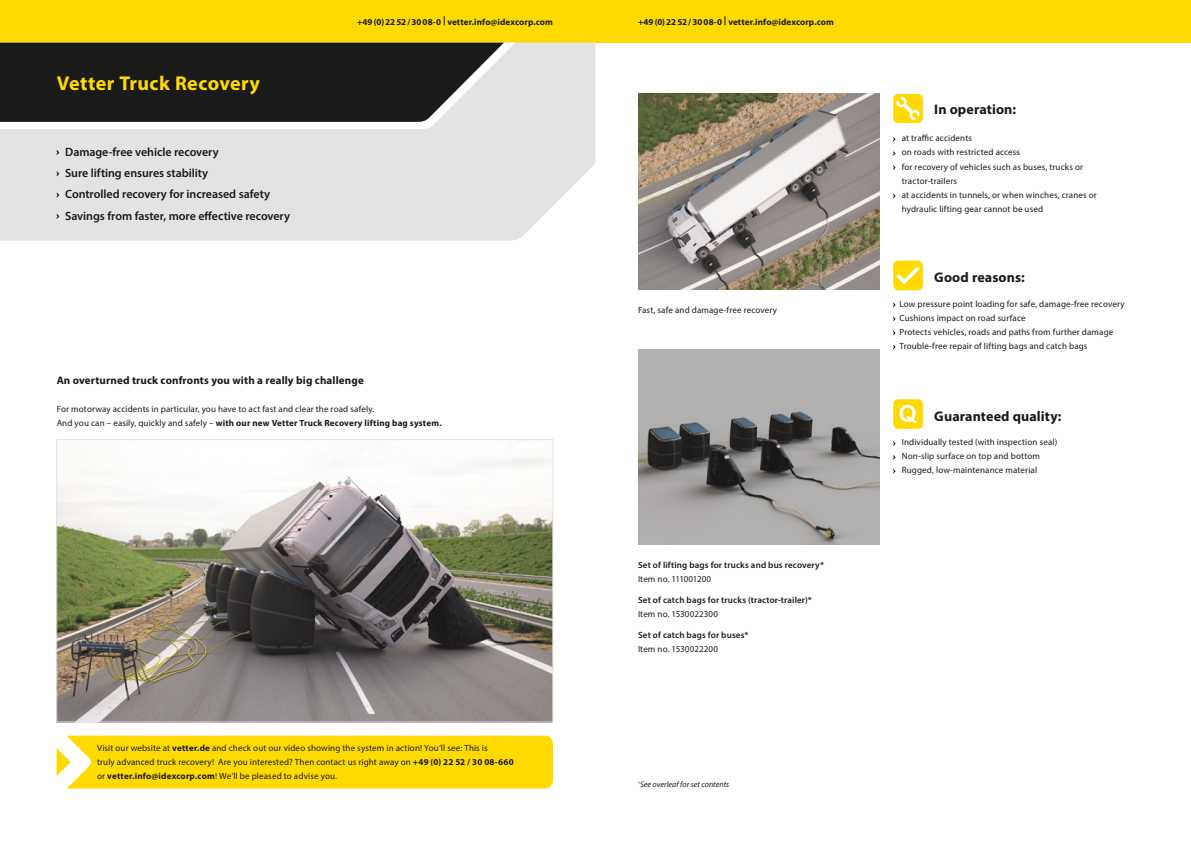
<style>
.page{position:relative;width:1191px;height:842px;background:#fff}
.page>*{position:absolute;margin:0;border:0;box-sizing:border-box;transform-origin:0 0}
.t1{font:700 20px "Myriad Pro";letter-spacing:.02em;color:#ffda00}
.t2{font:700 14px "Myriad Pro";letter-spacing:.01em;color:#1a1a18}
.t3{font:600 12px/21.3px "Myriad Pro";letter-spacing:-.005em;color:#1a1a18}
.t4{font:700 11px "Myriad Pro";letter-spacing:.01em;color:#1a1a18}
.t5{font:9px/14px "Myriad Pro";letter-spacing:.015em;color:#1a1a18}
.t6{font:600 9px "Myriad Pro";letter-spacing:.015em;color:#1a1a18}
.t7{font:700 9px "Myriad Pro";letter-spacing:.01em;color:#1a1a18}
.t8{font:italic 8px "Myriad Pro";letter-spacing:.005em;color:#1a1a18}
.s1{font-weight:700}
</style>
<div class="page">
<div style="left:0;top:0;width:1191px;height:43px;background:#ffda00"></div>
<div style="left:0;top:43px;width:595px;height:198px;background:#e3e3e3"></div>
<svg style="left:0;top:43px;width:515px;height:86px"></svg>
<svg style="left:0;top:43px;width:504px;height:79px;background:#292927"></svg>
<img style="left:59px;top:458px;width:492px;height:262px">
<div style="left:57px;top:439px;width:496px;height:283px;border:1px solid #e3e3e3"></div>
<img style="left:638px;top:349px;width:241px;height:195px">
<img style="left:638px;top:94px;width:241px;height:195px">
<div style="left:57px;top:736px;width:496px;height:52px;background:#ffda00"></div>
<svg style="left:893px;top:94px;width:30px;height:29px"></svg>
<svg style="left:893px;top:261px;width:30px;height:29px"></svg>
<svg style="left:893px;top:399px;width:30px;height:30px"></svg>
<svg style="left:57px;top:192px;width:2px;height:6px"></svg>
<h1 class="t1" style="left:57px;top:70px;width:205px">Vetter Truck Recovery</h1>
<h3 class="t3" style="left:65px;top:141px;width:226px">Damage-free vehicle recovery<br>Sure lifting ensures stability<br>Controlled recovery for increased safety Savings from faster, more effective recovery</h3>
<p class="t7" style="left:357px;top:16px;width:197px">+49(0)2252/3008-0 | vetter.info@idexcorp.com</p>
<p class="t7" style="left:638px;top:16px;width:197px">+49(0)2252/3008-0 | vetter.info@idexcorp.com</p>
<p class="t5" style="left:638px;top:303px;width:141px">Fast, safe and damage-free recovery</p>
<p class="t4" style="left:57px;top:373px;width:308px">An overturned truck confronts you with a really big challenge</p>
<p class="t5" style="left:57px;top:402px;width:386px">For motorway accidents in particular, you have to act fast and clear the road safely.<br>And you can – easily, quickly and safely – <span class="s1">with our new Vetter Truck Recovery lifting bag system.</span></p>
<p class="t5" style="left:97px;top:741px;width:418px">Visit our website at <span class="s1">vetter.de</span> and check out our video showing the system in action! You‘ll see: This is<br>truly advanced truck recovery! Are you interested? Then contact us right away on <span class="s1">+49 (0) 22 52 / 30 08-660 </span>or <span class="s1">vetter.info@idexcorp.com</span>! We‘ll be pleased to advise you.</p>
<p class="t6" style="left:638px;top:559px;width:187px">Set of lifting bags for trucks and bus recovery*</p>
<p class="t5" style="left:638px;top:572px;width:75px">Item no. 111001200</p>
<p class="t6" style="left:638px;top:594px;width:175px">Set of catch bags for trucks (tractor-trailer)*</p>
<p class="t5" style="left:638px;top:607px;width:81px">Item no. 1530022300</p>
<p class="t6" style="left:638px;top:629px;width:112px">Set of catch bags for buses*</p>
<p class="t5" style="left:638px;top:642px;width:81px">Item no. 1530022200</p>
<p class="t8" style="left:638px;top:780px;width:93px"><sup>*</sup>See overleaf for set contents</p>
<h2 class="t2" style="left:934px;top:100px;width:83px">In operation:</h2>
<p class="t5" style="left:901px;top:131px;width:197px">at traffic accidents<br>on roads with restricted access<br>for recovery of vehicles such as buses, trucks or tractor-trailers<br>at accidents in tunnels, or when winches, cranes or hydraulic lifting gear cannot be used</p>
<h2 class="t2" style="left:934px;top:268px;width:92px">Good reasons:</h2>
<p class="t5" style="left:899px;top:297px;width:226px">Low pressure point loading for safe, damage-free recovery Cushions impact on road surface<br>Protects vehicles, roads and paths from further damage Trouble-free repair of lifting bags and catch bags</p>
<h2 class="t2" style="left:934px;top:407px;width:129px">Guaranteed quality:</h2>
<p class="t5" style="left:901px;top:435px;width:157px">Individually tested (with inspection seal)<br>Non-slip surface on top and bottom<br>Rugged, low-maintenance material</p>
</div>
